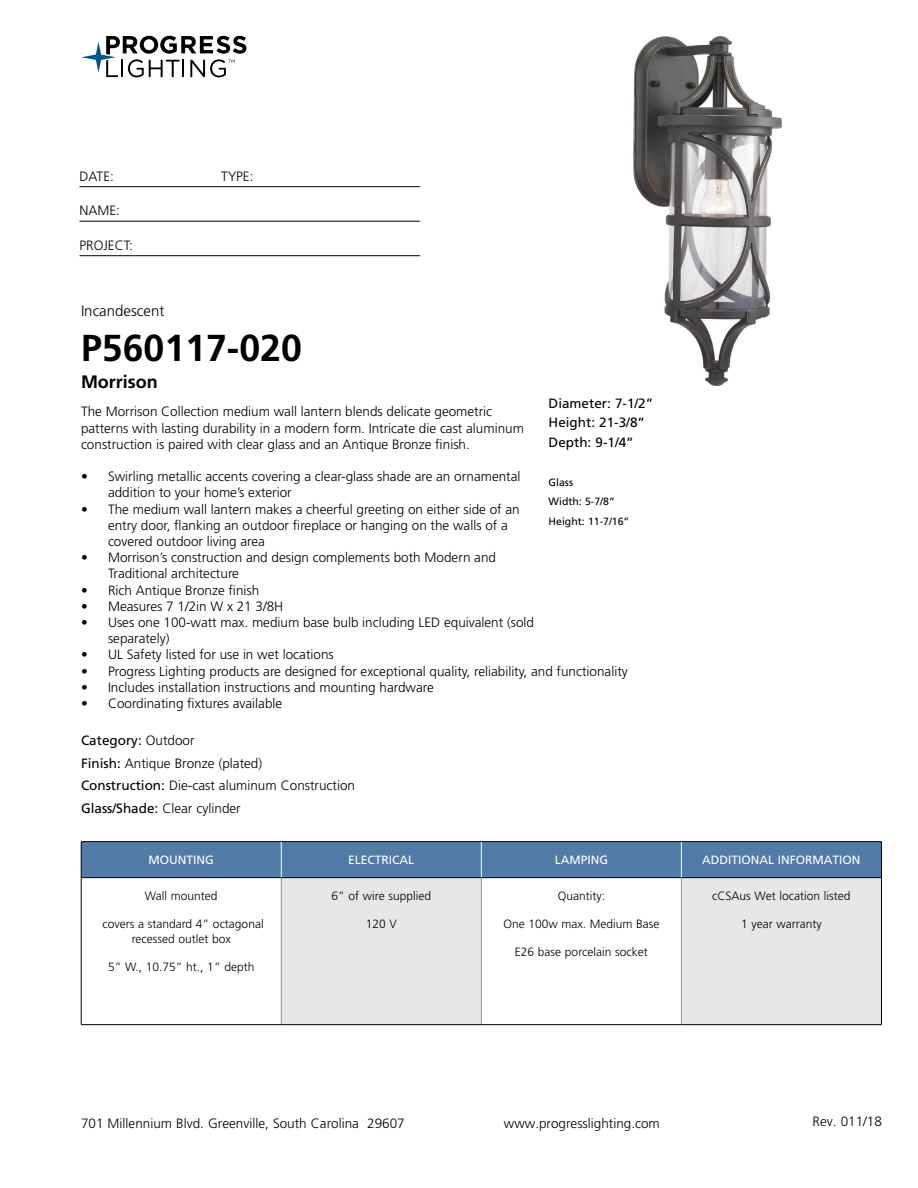
<style>
.page{position:relative;width:918px;height:1188px;background:#fff}
.page>*{position:absolute;margin:0;border:0;box-sizing:border-box;transform-origin:0 0}
.t1{font:700 37.5px "Frutiger LT Std";color:#000}
.t2{font:700 18px "Frutiger LT Std";color:#000}
.t3{font:300 15px "Frutiger LT Std";color:#000}
.t4{font:300 13.5px/16.2px "Frutiger LT Std";color:#000}
.t5{font:13.5px/19.5px "Frutiger LT Std";color:#000}
.t6{font:300 12px/15px "Frutiger LT Std";color:#000;text-align:center}
.t7{font:12px "Frutiger LT Std";color:#fff}
.t8{font:10.5px/19.5px "Frutiger LT Std";color:#000}
.s1{font-weight:400}
</style>
<div class="page">
<svg style="left:81px;top:36px;width:165px;height:41px"></svg>
<hr style="left:80px;top:186px;width:340px;height:1px;background:#000">
<hr style="left:80px;top:221px;width:340px;height:1px;background:#000">
<hr style="left:80px;top:255px;width:340px;height:1px;background:#000">
<div style="left:82px;top:842px;width:799px;height:35px;background:#527ba8"></div>
<div style="left:281px;top:878px;width:200px;height:147px;background:#e6e7e8"></div>
<div style="left:681px;top:878px;width:200px;height:147px;background:#e6e7e8"></div>
<hr style="left:281px;top:878px;width:1px;height:146px;background:#939598">
<hr style="left:481px;top:878px;width:1px;height:146px;background:#939598">
<hr style="left:681px;top:878px;width:1px;height:146px;background:#939598">
<hr style="left:81px;top:877px;width:200px;height:1px;background:#000">
<hr style="left:281px;top:877px;width:200px;height:1px;background:#000">
<hr style="left:481px;top:877px;width:200px;height:1px;background:#000">
<hr style="left:681px;top:877px;width:200px;height:1px;background:#000">
<hr style="left:81px;top:1024px;width:200px;height:1px;background:#000">
<hr style="left:281px;top:1024px;width:200px;height:1px;background:#000">
<hr style="left:481px;top:1024px;width:200px;height:1px;background:#000">
<hr style="left:681px;top:1024px;width:201px;height:1px;background:#000">
<hr style="left:81px;top:841px;width:200px;height:1px;background:#000">
<hr style="left:81px;top:842px;width:1px;height:36px;background:#000">
<hr style="left:281px;top:841px;width:200px;height:1px;background:#000">
<hr style="left:481px;top:841px;width:200px;height:1px;background:#000">
<hr style="left:681px;top:841px;width:201px;height:1px;background:#000">
<hr style="left:881px;top:842px;width:1px;height:36px;background:#000">
<hr style="left:81px;top:878px;width:1px;height:146px;background:#000">
<hr style="left:881px;top:878px;width:1px;height:146px;background:#000">
<hr style="left:281px;top:842px;width:1px;height:35px;background:#fff">
<hr style="left:681px;top:842px;width:1px;height:35px;background:#fff">
<hr style="left:481px;top:842px;width:1px;height:35px;background:#fff">
<img style="left:633px;top:36px;width:149px;height:349px">
<p class="t4" style="left:80px;top:168px;width:36px">DATE:</p>
<p class="t4" style="left:221px;top:168px;width:34px">TYPE:</p>
<p class="t4" style="left:80px;top:203px;width:42px">NAME:</p>
<p class="t4" style="left:80px;top:237px;width:55px">PROJECT:</p>
<p class="t3" style="left:81px;top:302px;width:85px">Incandescent</p>
<h1 class="t1" style="left:81px;top:326px;width:222px">P560117-020</h1>
<h2 class="t2" style="left:81px;top:371px;width:78px">Morrison</h2>
<p class="t4" style="left:81px;top:404px;width:444px">The Morrison Collection medium wall lantern blends delicate geometric patterns with lasting durability in a modern form. Intricate die cast aluminum construction is paired with clear glass and an Antique Bronze finish.</p>
<p class="t4" style="left:108px;top:469px;width:414px;text-indent:-27px">• Swirling metallic accents covering a clear-glass shade are an ornamental addition to your home’s exterior</p>
<p class="t4" style="left:108px;top:501px;width:413px;text-indent:-27px">• The medium wall lantern makes a cheerful greeting on either side of an entry door, flanking an outdoor fireplace or hanging on the walls of a covered outdoor living area</p>
<p class="t4" style="left:108px;top:550px;width:390px;text-indent:-27px">• Morrison’s construction and design complements both Modern and<br>Traditional architecture</p>
<p class="t4" style="left:81px;top:582px;width:180px">• Rich Antique Bronze finish</p>
<p class="t4" style="left:81px;top:598px;width:204px">• Measures 7 1/2in W x 21 3/8H</p>
<p class="t4" style="left:108px;top:614px;width:428px;text-indent:-27px">• Uses one 100-watt max. medium base bulb including LED equivalent (sold separately)</p>
<p class="t4" style="left:81px;top:647px;width:254px">• UL Safety listed for use in wet locations</p>
<p class="t4" style="left:81px;top:663px;width:548px">• Progress Lighting products are designed for exceptional quality, reliability, and functionality</p>
<p class="t4" style="left:81px;top:679px;width:354px">• Includes installation instructions and mounting hardware</p>
<p class="t4" style="left:81px;top:695px;width:203px">• Coordinating fixtures available</p>
<p class="t4" style="left:81px;top:730px;width:276px;line-height:22.5px"><span class="s1">Category:</span> Outdoor<br><span class="s1">Finish:</span> Antique Bronze (plated)<br><span class="s1">Construction:</span> Die-cast aluminum Construction<br><span class="s1">Glass/Shade:</span> Clear cylinder</p>
<p class="t7" style="left:149px;top:853px;width:67px">MOUNTING</p>
<p class="t7" style="left:348px;top:853px;width:68px">ELECTRICAL</p>
<p class="t7" style="left:555px;top:853px;width:55px">LAMPING</p>
<p class="t7" style="left:702px;top:853px;width:160px">ADDITIONAL INFORMATION</p>
<p class="t6" style="left:145px;top:889px;width:74px">Wall mounted</p>
<p class="t6" style="left:103px;top:916px;width:163px">covers a standard 4” octagonal recessed outlet box</p>
<p class="t6" style="left:108px;top:959px;width:148px">5” W., 10.75” ht., 1” depth</p>
<p class="t5" style="left:549px;top:393px;width:106px">Diameter: 7-1/2”<br>Height: 21-3/8”<br>Depth: 9-1/4”</p>
<p class="t8" style="left:549px;top:472px;width:82px">Glass<br>Width: 5-7/8”<br>Height: 11-7/16”</p>
<p class="t6" style="left:332px;top:889px;width:101px">6” of wire supplied</p>
<p class="t6" style="left:366px;top:916px;width:33px">120 V</p>
<p class="t6" style="left:712px;top:889px;width:140px">cCSAus Wet location listed</p>
<p class="t6" style="left:741px;top:916px;width:82px">1 year warranty</p>
<p class="t6" style="left:558px;top:889px;width:49px">Quantity:</p>
<p class="t6" style="left:503px;top:916px;width:158px">One 100w max. Medium Base</p>
<p class="t6" style="left:515px;top:944px;width:134px">E26 base porcelain socket</p>
<p class="t4" style="left:81px;top:1115px;width:325px">701 Millennium Blvd. Greenville, South Carolina 29607</p>
<p class="t4" style="left:504px;top:1115px;width:158px">www.progresslighting.com</p>
<p class="t4" style="left:813px;top:1114px;width:71px">Rev. 011/18</p>
</div>
